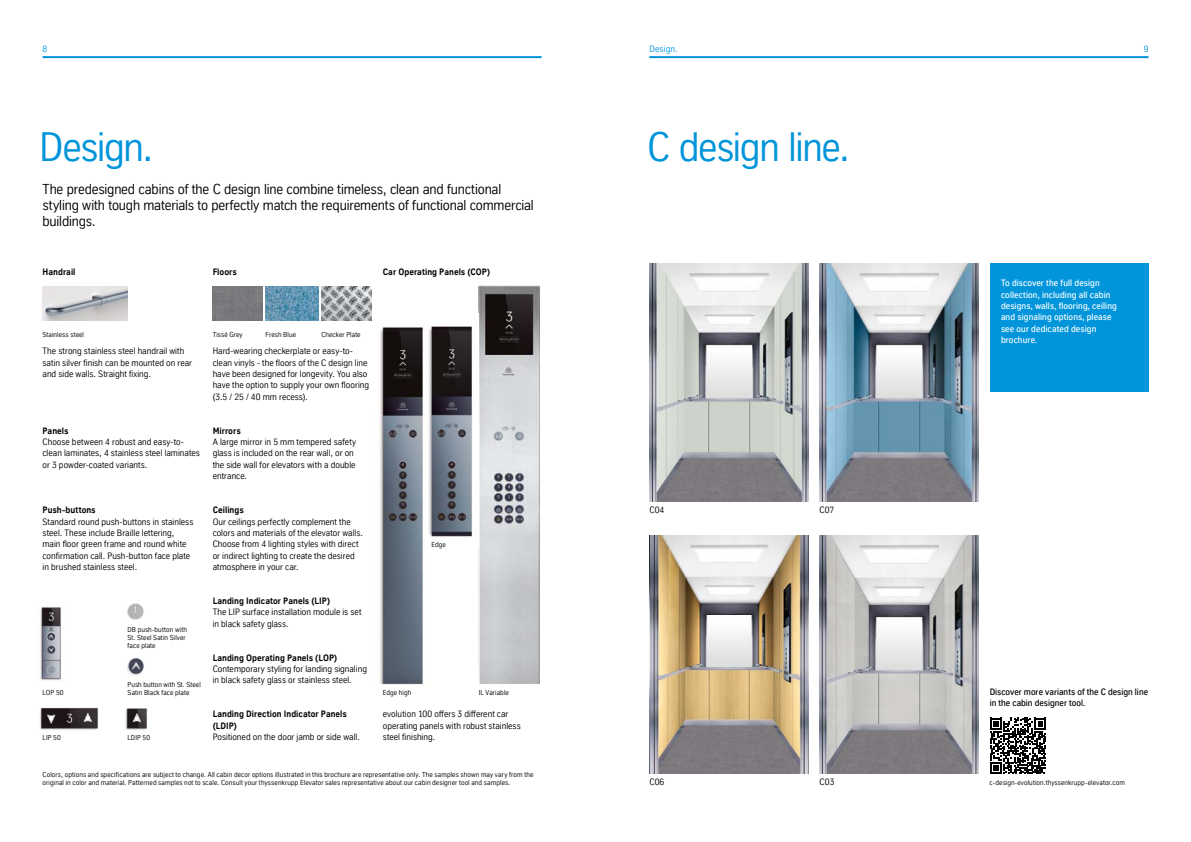
<style>
.page{position:relative;width:1191px;height:842px;background:#fff}
.page>*{position:absolute;margin:0;border:0;box-sizing:border-box;transform-origin:0 0}
.t1{font:40px "TK Type";letter-spacing:-.03em;color:#0095db}
.t2{font:14px/16px "TK Type";letter-spacing:-.01em;color:#000}
.t3{font:9px/11.3px "TK Type";letter-spacing:.005em;color:#000}
.t4{font:700 9px/11.3px "TK Type";letter-spacing:.005em;color:#000}
.t5{font:500 9px/11.3px "TK Type";letter-spacing:.01em;color:#fff}
.t6{font:500 9px/11.3px "TK Type";color:#000}
.t7{font:9px "TK Type";letter-spacing:.015em;color:#0095db}
.t8{font:7px/8px "TK Type";letter-spacing:.015em;color:#000}
</style>
<div class="page">
<hr style="left:43px;top:56px;width:498px;height:2px;background:#0095db">
<hr style="left:649px;top:56px;width:499px;height:2px;background:#0095db">
<img style="left:127px;top:603px;width:17px;height:17px">
<img style="left:127px;top:658px;width:17px;height:17px">
<img style="left:40px;top:607px;width:21px;height:75px">
<div style="left:989px;top:264px;width:159px;height:128px;background:#0095db"></div>
<img style="left:379px;top:327px;width:44px;height:358px">
<img style="left:479px;top:285px;width:60px;height:398px">
<img style="left:428px;top:326px;width:44px;height:211px">
<img style="left:125px;top:708px;width:23px;height:22px">
<svg style="left:990px;top:718px;width:56px;height:56px"></svg>
<img style="left:649px;top:264px;width:159px;height:238px">
<img style="left:649px;top:536px;width:159px;height:238px">
<img style="left:819px;top:264px;width:159px;height:238px">
<img style="left:819px;top:536px;width:159px;height:238px">
<img style="left:43px;top:286px;width:85px;height:34px">
<div style="left:213px;top:286px;width:50px;height:34px;background:#7b797c"></div>
<img style="left:321px;top:286px;width:50px;height:34px">
<img style="left:266px;top:286px;width:52px;height:34px">
<img style="left:40px;top:708px;width:58px;height:22px">
<p class="t7" style="left:43px;top:44px;width:6px">8</p>
<p class="t7" style="left:649px;top:44px;width:30px">Design.</p>
<p class="t7" style="left:1143px;top:44px;width:6px">9</p>
<h1 class="t1" style="left:39px;top:124px;width:116px">Design.</h1>
<h1 class="t1" style="left:647px;top:124px;width:204px">C design line.</h1>
<h2 class="t2" style="left:43px;top:181px;width:493px">The predesigned cabins of the C design line combine timeless, clean and functional styling with tough materials to perfectly match the requirements of functional commercial buildings.</h2>
<p class="t4" style="left:43px;top:266px;width:34px">Handrail</p>
<p class="t4" style="left:213px;top:266px;width:26px">Floors</p>
<p class="t4" style="left:383px;top:266px;width:109px">Car Operating Panels (COP)</p>
<p class="t8" style="left:43px;top:330px;width:43px">Stainless steel</p>
<p class="t8" style="left:213px;top:330px;width:32px">Tissé Grey</p>
<p class="t8" style="left:266px;top:330px;width:32px">Fresh Blue</p>
<p class="t8" style="left:321px;top:330px;width:41px">Checker Plate</p>
<p class="t3" style="left:43px;top:346px;width:151px">The strong stainless steel handrail with satin silver finish can be mounted on rear and side walls. Straight fixing.</p>
<p class="t4" style="left:43px;top:425px;width:27px">Panels</p>
<p class="t3" style="left:43px;top:436px;width:159px">Choose between 4 robust and easy-to&shy;clean laminates, 4 stainless steel laminates or 3 powder-coated variants.</p>
<p class="t4" style="left:43px;top:504px;width:55px">Push-buttons</p>
<p class="t3" style="left:43px;top:516px;width:152px">Standard round push-buttons in stainless steel. These include Braille lettering, main floor green frame and round white confirmation call. Push-button face plate in brushed stainless steel.</p>
<p class="t3" style="left:213px;top:346px;width:158px">Hard-wearing checkerplate or easy-to&shy;clean vinyls - the floors of the C design line have been designed for longevity. You also have the option to supply your own flooring (3.5 / 25 / 40 mm recess).</p>
<p class="t4" style="left:213px;top:425px;width:30px">Mirrors</p>
<p class="t3" style="left:213px;top:436px;width:145px">A large mirror in 5 mm tempered safety glass is included on the rear wall, or on the side wall for elevators with a double entrance.</p>
<p class="t4" style="left:213px;top:504px;width:33px">Ceilings</p>
<p class="t3" style="left:213px;top:516px;width:152px">Our ceilings perfectly complement the colors and materials of the elevator walls.<br>Choose from 4 lighting styles with direct or indirect lighting to create the desired atmosphere in your car.</p>
<p class="t8" style="left:431px;top:541px;width:16px">Edge</p>
<p class="t8" style="left:43px;top:688px;width:23px">LOP 50</p>
<p class="t4" style="left:213px;top:595px;width:119px">Landing Indicator Panels (LIP)</p>
<p class="t3" style="left:213px;top:606px;width:150px">The LIP surface installation module is set in black safety glass.</p>
<p class="t8" style="left:128px;top:625px;width:61px">DB push-button with<br>St. Steel Satin Silver face plate</p>
<p class="t8" style="left:128px;top:680px;width:75px">Push button with St. Steel<br>Satin Black face plate</p>
<p class="t8" style="left:383px;top:688px;width:30px">Edge high</p>
<p class="t4" style="left:213px;top:652px;width:126px">Landing Operating Panels (LOP)</p>
<p class="t3" style="left:213px;top:663px;width:156px">Contemporary styling for landing signaling in black safety glass or stainless steel.</p>
<p class="t8" style="left:479px;top:688px;width:32px">IL Variable</p>
<p class="t8" style="left:43px;top:733px;width:20px">LIP 50</p>
<p class="t8" style="left:127px;top:733px;width:24px">LDIP 50</p>
<p class="t4" style="left:213px;top:708px;width:136px">Landing Direction Indicator Panels (LDIP)</p>
<p class="t3" style="left:213px;top:731px;width:149px">Positioned on the door jamb or side wall.</p>
<p class="t3" style="left:383px;top:708px;width:139px">evolution 100 offers 3 different car operating panels with robust stainless steel finishing.</p>
<p class="t8" style="left:43px;top:771px;width:492px">Colors, options and specifications are subject to change. All cabin decor options illustrated in this brochure are representative only. The samples shown may vary from the original in color and material. Patterned samples not to scale. Consult your thyssenkrupp Elevator sales representative about our cabin designer tool and samples.</p>
<p class="t3" style="left:649px;top:504px;width:16px">C04</p>
<p class="t3" style="left:649px;top:776px;width:17px">C06</p>
<p class="t3" style="left:819px;top:504px;width:16px">C07</p>
<p class="t3" style="left:819px;top:776px;width:17px">C03</p>
<p class="t5" style="left:1001px;top:278px;width:117px">To discover the full design collection, including all cabin designs, walls, flooring, ceiling and signaling options, please see our dedicated design brochure.</p>
<p class="t6" style="left:989px;top:686px;width:160px">Discover more variants of the C design line in the cabin designer tool.</p>
<p class="t8" style="left:989px;top:779px;width:137px">c-design-evolution.thyssenkrupp-elevator.com</p>
</div>
